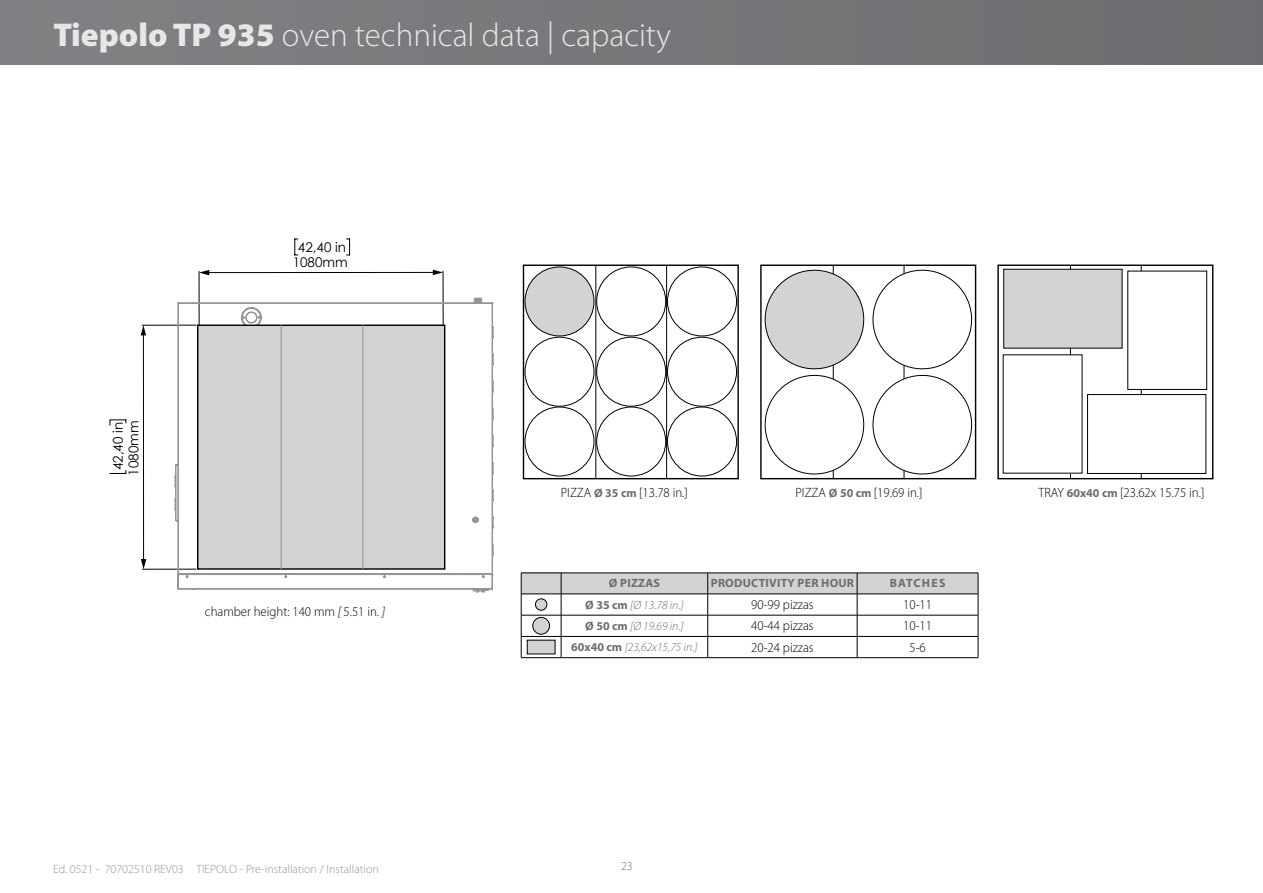
<style>
.page{position:relative;width:1263px;height:893px;background:#fff}
.page>*{position:absolute;margin:0;border:0;box-sizing:border-box;transform-origin:0 0}
.t1{font:300 33px "Myriad Pro";color:#e6e7e8}
.t2{font:300 13.5px "Myriad Pro";color:#000;scale:.95 1}
.t3{font:13.5px/15.5px "Century Gothic";color:#000;text-align:center}
.t4{font:300 12px "Myriad Pro";color:#939598}
.t5{font:italic 300 12px "Myriad Pro";color:#6d6e71}
.t6{font:700 12px "Myriad Pro";letter-spacing:.03em;color:#6d6e71}
.t7{font:300 12px "Myriad Pro";color:#6d6e71}
.s1{font-weight:900}
.s2{font-style:italic}
.s3{font-weight:700;font-size:12px;color:#6d6e71}
.s4{font-weight:700;font-style:normal}
</style>
<div class="page">
<div style="left:0;top:0;width:1263px;height:65px;background:#76777a"></div>
<hr style="left:207px;top:272px;width:228px;height:1px;background:#000">
<svg style="left:200px;top:270px;width:9px;height:5px"></svg>
<svg style="left:433px;top:270px;width:10px;height:5px"></svg>
<hr style="left:443px;top:271px;width:1px;height:54px;background:#000">
<hr style="left:199px;top:271px;width:1px;height:54px;background:#000">
<svg style="left:295px;top:239px;width:3px;height:17px"></svg>
<svg style="left:346px;top:239px;width:4px;height:17px"></svg>
<hr style="left:143px;top:334px;width:1px;height:227px;background:#000">
<svg style="left:141px;top:559px;width:5px;height:10px"></svg>
<svg style="left:141px;top:325px;width:5px;height:10px"></svg>
<hr style="left:142px;top:325px;width:54px;height:1px;background:#000">
<hr style="left:142px;top:569px;width:54px;height:1px;background:#000">
<svg style="left:109px;top:420px;width:17px;height:54px"></svg>
<svg style="left:174px;top:297px;width:320px;height:296px"></svg>
<div style="left:198px;top:325px;width:247px;height:244px;background:#d1d3d4"></div>
<div style="left:197px;top:325px;width:248px;height:245px;border:1px solid #000"></div>
<hr style="left:363px;top:325px;width:1px;height:244px;background:#939598">
<hr style="left:281px;top:325px;width:1px;height:244px;background:#939598">
<svg style="left:525px;top:267px;width:212px;height:210px"></svg>
<div style="left:523px;top:265px;width:216px;height:214px;border:1px solid #000"></div>
<hr style="left:596px;top:266px;width:1px;height:213px;background:#000">
<hr style="left:666px;top:266px;width:1px;height:213px;background:#000">
<div style="left:760px;top:265px;width:216px;height:214px;border:1px solid #000"></div>
<hr style="left:833px;top:266px;width:1px;height:213px;background:#000">
<hr style="left:904px;top:266px;width:1px;height:213px;background:#000">
<svg style="left:1002px;top:267px;width:206px;height:210px"></svg>
<div style="left:997px;top:265px;width:216px;height:214px;border:1px solid #000"></div>
<hr style="left:1070px;top:266px;width:1px;height:213px;background:#000">
<hr style="left:1141px;top:266px;width:1px;height:213px;background:#000">
<div style="left:525px;top:267px;width:69px;height:69px;background:#d1d3d4;border-radius:50%"></div>
<div style="left:525px;top:267px;width:69px;height:69px;border:1px solid #000;border-radius:50%"></div>
<div style="left:525px;top:337px;width:69px;height:69px;background:#fff;border-radius:50%"></div>
<div style="left:525px;top:337px;width:69px;height:69px;border:1px solid #000;border-radius:50%"></div>
<div style="left:525px;top:407px;width:69px;height:69px;background:#fff;border-radius:50%"></div>
<div style="left:525px;top:407px;width:69px;height:69px;border:1px solid #000;border-radius:50%"></div>
<div style="left:597px;top:267px;width:69px;height:69px;background:#fff;border-radius:50%"></div>
<div style="left:596px;top:267px;width:70px;height:69px;border:1px solid #000;border-radius:50%"></div>
<div style="left:597px;top:337px;width:69px;height:69px;background:#fff;border-radius:50%"></div>
<div style="left:596px;top:337px;width:70px;height:69px;border:1px solid #000;border-radius:50%"></div>
<div style="left:597px;top:407px;width:69px;height:69px;background:#fff;border-radius:50%"></div>
<div style="left:596px;top:407px;width:70px;height:69px;border:1px solid #000;border-radius:50%"></div>
<div style="left:667px;top:267px;width:69px;height:69px;background:#fff;border-radius:50%"></div>
<div style="left:667px;top:267px;width:70px;height:69px;border:1px solid #000;border-radius:50%"></div>
<div style="left:667px;top:337px;width:69px;height:69px;background:#fff;border-radius:50%"></div>
<div style="left:667px;top:337px;width:70px;height:69px;border:1px solid #000;border-radius:50%"></div>
<div style="left:667px;top:407px;width:69px;height:69px;background:#fff;border-radius:50%"></div>
<div style="left:667px;top:407px;width:70px;height:69px;border:1px solid #000;border-radius:50%"></div>
<svg style="left:872px;top:268px;width:101px;height:208px"></svg>
<svg style="left:764px;top:268px;width:101px;height:208px"></svg>
<div style="left:1003px;top:355px;width:79px;height:118px;background:#fff"></div>
<div style="left:1087px;top:395px;width:119px;height:78px;background:#fff"></div>
<div style="left:1087px;top:394px;width:119px;height:80px;border:1px solid #000"></div>
<div style="left:1004px;top:269px;width:118px;height:79px;background:#d1d3d4"></div>
<div style="left:1003px;top:269px;width:119px;height:79px;border:1px solid #000"></div>
<div style="left:1128px;top:271px;width:79px;height:118px;background:#fff"></div>
<div style="left:1128px;top:271px;width:79px;height:119px;border:1px solid #000"></div>
<div style="left:521px;top:573px;width:40px;height:21px;background:#d1d3d4"></div>
<hr style="left:521px;top:573px;width:40px;height:1px;background:#000">
<hr style="left:521px;top:594px;width:40px;height:1px;background:#000">
<hr style="left:521px;top:615px;width:40px;height:1px;background:#000">
<hr style="left:521px;top:636px;width:40px;height:1px;background:#000">
<svg style="left:521px;top:573px;width:1px;height:84px"></svg>
<svg style="left:561px;top:573px;width:418px;height:84px"></svg>
<hr style="left:521px;top:657px;width:40px;height:1px;background:#000">
<hr style="left:561px;top:657px;width:147px;height:1px;background:#000">
<hr style="left:708px;top:657px;width:149px;height:1px;background:#000">
<hr style="left:857px;top:657px;width:121px;height:1px;background:#000">
<div style="left:535px;top:599px;width:12px;height:11px;background:#d1d3d4;border-radius:50%"></div>
<div style="left:535px;top:599px;width:12px;height:11px;border:1px solid #000;border-radius:50%"></div>
<div style="left:533px;top:617px;width:16px;height:17px;background:#d1d3d4;border-radius:50%"></div>
<div style="left:533px;top:617px;width:17px;height:17px;border:1px solid #000;border-radius:50%"></div>
<div style="left:527px;top:640px;width:28px;height:14px;background:#d1d3d4"></div>
<h1 class="t1" style="left:53px;top:17px;width:619px"><span class="s1">Tiepolo TP 935</span> oven technical data | capacity</h1>
<p class="t3" style="left:110px;top:476px;width:56px;rotate:-90deg">42,40 in<br>1080mm</p>
<p class="t3" style="left:293px;top:239px;width:56px">42,40 in<br>1080mm</p>
<p class="t2" style="left:205px;top:604px;width:191px">chamber height: 140 mm <span class="s2">[</span> 5.51 in. <span class="s2">]</span></p>
<p class="t2" style="left:561px;top:485px;width:135px">PIZZA <span class="s3">ø 35 cm</span> [13.78 in.]</p>
<p class="t2" style="left:795px;top:485px;width:135px">PIZZA <span class="s3">ø 50 cm</span> [19.69 in.]</p>
<p class="t2" style="left:1038px;top:485px;width:176px">TRAY <span class="s3">60x40 cm</span> [23.62x 15.75 in.]</p>
<p class="t6" style="left:609px;top:576px;width:45px">ø PI ZZAS</p>
<p class="t6" style="left:711px;top:576px;width:9px">PRODU</p>
<p class="t6" style="left:751px;top:576px;width:55px">CTIVITY PER</p>
<p class="t6" style="left:821px;top:576px;width:9px">HOUR</p>
<p class="t6" style="left:890px;top:576px;width:41px">BATCHES</p>
<p class="t5" style="left:585px;top:598px;width:100px"><span class="s4">ø 35 cm</span> [Ø 13.78 in.]</p>
<p class="t2" style="left:751px;top:597px;width:67px">90-99 pizzas</p>
<p class="t2" style="left:903px;top:597px;width:32px">10-11</p>
<p class="t5" style="left:585px;top:620px;width:100px"><span class="s4">ø 50 cm</span> [Ø 19.69 in.]</p>
<p class="t2" style="left:751px;top:618px;width:67px">40-44 pizzas</p>
<p class="t2" style="left:903px;top:618px;width:32px">10-11</p>
<p class="t5" style="left:571px;top:641px;width:128px"><span class="s4">60x40 cm</span> [23,62x15,75 in.]</p>
<p class="t2" style="left:751px;top:640px;width:67px">20-24 pizzas</p>
<p class="t2" style="left:909px;top:640px;width:19px">5-6</p>
<p class="t4" style="left:53px;top:862px;width:327px">Ed. 0521 - 70702510 REV03 TIEPOLO - Pre-installation / Installation</p>
<p class="t7" style="left:621px;top:859px;width:13px">23</p>
</div>
